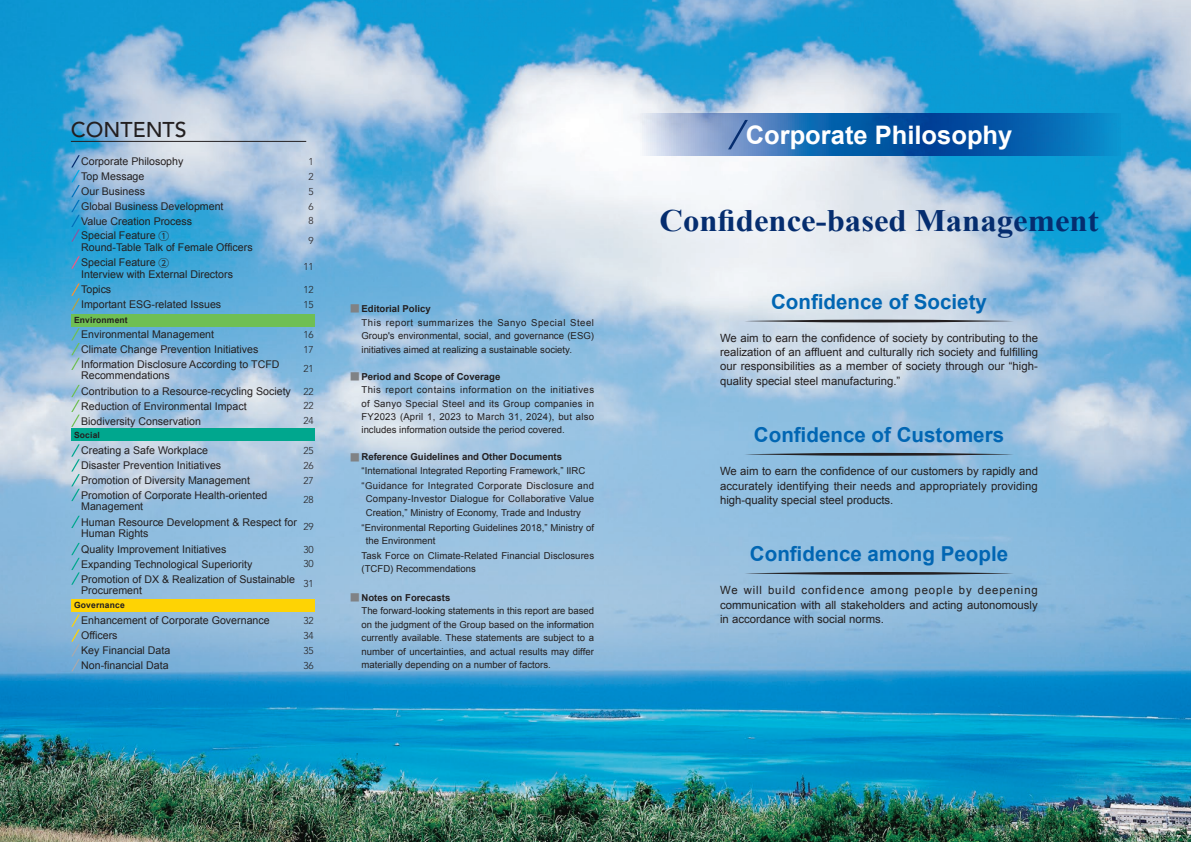
<style>
.page{position:relative;width:1191px;height:842px;background:#fff}
.page>*{position:absolute;margin:0;border:0;box-sizing:border-box;transform-origin:0 0}
.t1{font:700 31.2px "Times New Roman";color:#052d6f;scale:1.05 1}
.t2{font:700 25.5px "Arial";color:#fff}
.t3{font:500 21.3px "Avenir LT Std";color:#231f20}
.t4{font:700 20.6px "Arial";color:#0166b3}
.t5{font:11.3px/14.2px "Arial";color:#231f20;text-align:justify}
.t6{font:10.6px "Arial";color:#231f20}
.t7{font:300 9.9px "Avenir LT Std";color:#231f20}
.t8{font:9.6px/13.5px "Arial";color:#231f20;text-align:justify}
.t9{font:700 9.6px "Arial";color:#231f20}
.t10{font:9.2px "Avenir LT Std";color:#fff}
.t11{font:700 8.5px "Arial";letter-spacing:.02em;color:#231f20}
.s1{font-family:"UD Shin Go Pr 6 N"}
.s2{font-family:"UD Shin Go Pr 6 N";font-weight:500;color:#808285}
</style>
<div class="page">
<img style="left:0;top:0;width:1191px;height:842px">
<hr style="left:71px;top:141px;width:235px;height:1px;background:#231f20">
<svg style="left:638px;top:113px;width:482px;height:43px;background:#2f76b7"></svg>
<svg style="left:728px;top:120px;width:20px;height:29px"></svg>
<hr style="left:744px;top:320px;width:269px;height:2px;background:#231f20;border-radius:50%">
<hr style="left:744px;top:453px;width:269px;height:3px;background:#231f20;border-radius:50%">
<hr style="left:744px;top:572px;width:269px;height:3px;background:#231f20;border-radius:50%">
<div style="left:71px;top:314px;width:244px;height:12px;background:#6fbf54"></div>
<div style="left:71px;top:428px;width:244px;height:13px;background:#00a78e"></div>
<div style="left:71px;top:599px;width:244px;height:13px;background:#fed304"></div>
<svg style="left:71px;top:155px;width:9px;height:87px"></svg>
<svg style="left:71px;top:256px;width:9px;height:13px"></svg>
<svg style="left:71px;top:283px;width:9px;height:28px"></svg>
<svg style="left:71px;top:328px;width:9px;height:42px"></svg>
<svg style="left:71px;top:385px;width:9px;height:42px"></svg>
<svg style="left:71px;top:444px;width:9px;height:57px"></svg>
<svg style="left:71px;top:516px;width:9px;height:12px"></svg>
<svg style="left:71px;top:543px;width:9px;height:42px"></svg>
<svg style="left:71px;top:614px;width:9px;height:57px"></svg>
<p class="t3" style="left:71px;top:118px;width:117px">CONTENTS</p>
<p class="t6" style="left:81px;top:154px;width:104px">Corporate Philosophy</p>
<p class="t6" style="left:81px;top:169px;width:65px">Top Message</p>
<p class="t6" style="left:81px;top:184px;width:65px">Our Business</p>
<p class="t6" style="left:81px;top:199px;width:144px">Global Business Development</p>
<p class="t6" style="left:81px;top:214px;width:112px">Value Creation Process</p>
<p class="t6" style="left:81px;top:229px;width:90px">Special Feature <span class="s1">①</span></p>
<p class="t6" style="left:81px;top:240px;width:173px">Round-Table Talk of Female Officers</p>
<p class="t6" style="left:81px;top:256px;width:90px">Special Feature <span class="s1">②</span></p>
<p class="t6" style="left:81px;top:267px;width:153px">Interview with External Directors</p>
<p class="t6" style="left:81px;top:283px;width:32px">Topics</p>
<p class="t6" style="left:81px;top:298px;width:142px">Important ESG-related Issues</p>
<p class="t11" style="left:74px;top:314px;width:55px">Environment</p>
<p class="t6" style="left:81px;top:327px;width:134px">Environmental Management</p>
<p class="t6" style="left:81px;top:342px;width:179px">Climate Change Prevention Initiatives</p>
<p class="t6" style="left:81px;top:357px;width:200px">Information Disclosure According to TCFD</p>
<p class="t6" style="left:81px;top:368px;width:90px">Recommendations</p>
<p class="t6" style="left:81px;top:384px;width:211px">Contribution to a Resource-recycling Society</p>
<p class="t6" style="left:81px;top:399px;width:167px">Reduction of Environmental Impact</p>
<p class="t6" style="left:81px;top:414px;width:121px">Biodiversity Conservation</p>
<p class="t11" style="left:74px;top:430px;width:27px">Social</p>
<p class="t6" style="left:81px;top:444px;width:128px">Creating a Safe Workplace</p>
<p class="t6" style="left:81px;top:458px;width:142px">Disaster Prevention Initiatives</p>
<p class="t6" style="left:81px;top:473px;width:170px">Promotion of Diversity Management</p>
<p class="t6" style="left:81px;top:488px;width:188px">Promotion of Corporate Health-oriented</p>
<p class="t6" style="left:81px;top:499px;width:64px">Management</p>
<p class="t6" style="left:81px;top:515px;width:217px">Human Resource Development &amp; Respect for</p>
<p class="t6" style="left:81px;top:526px;width:69px">Human Rights</p>
<p class="t6" style="left:81px;top:542px;width:147px">Quality Improvement Initiatives</p>
<p class="t6" style="left:81px;top:557px;width:173px">Expanding Technological Superiority</p>
<p class="t6" style="left:81px;top:572px;width:215px">Promotion of DX &amp; Realization of Sustainable</p>
<p class="t6" style="left:81px;top:583px;width:62px">Procurement</p>
<p class="t11" style="left:74px;top:600px;width:52px">Governance</p>
<p class="t6" style="left:81px;top:614px;width:190px">Enhancement of Corporate Governance</p>
<p class="t6" style="left:81px;top:629px;width:38px">Officers</p>
<p class="t6" style="left:81px;top:643px;width:91px">Key Financial Data</p>
<p class="t6" style="left:81px;top:658px;width:89px">Non-financial Data</p>
<p class="t7" style="left:308px;top:156px;width:7px">1</p>
<p class="t7" style="left:308px;top:171px;width:7px">2</p>
<p class="t7" style="left:308px;top:185px;width:7px">5</p>
<p class="t7" style="left:308px;top:200px;width:7px">6</p>
<p class="t7" style="left:308px;top:215px;width:7px">8</p>
<p class="t7" style="left:308px;top:234px;width:7px">9</p>
<p class="t7" style="left:303px;top:261px;width:12px">11</p>
<p class="t7" style="left:303px;top:284px;width:12px">12</p>
<p class="t7" style="left:303px;top:299px;width:12px">15</p>
<p class="t7" style="left:303px;top:329px;width:12px">16</p>
<p class="t7" style="left:303px;top:343px;width:12px">17</p>
<p class="t7" style="left:303px;top:363px;width:12px">21</p>
<p class="t7" style="left:303px;top:385px;width:12px">22</p>
<p class="t7" style="left:303px;top:400px;width:12px">22</p>
<p class="t7" style="left:303px;top:415px;width:12px">24</p>
<p class="t7" style="left:303px;top:445px;width:12px">25</p>
<p class="t7" style="left:303px;top:460px;width:12px">26</p>
<p class="t7" style="left:303px;top:475px;width:12px">27</p>
<p class="t7" style="left:303px;top:494px;width:12px">28</p>
<p class="t7" style="left:303px;top:521px;width:12px">29</p>
<p class="t7" style="left:303px;top:543px;width:12px">30</p>
<p class="t7" style="left:303px;top:558px;width:12px">30</p>
<p class="t7" style="left:303px;top:577px;width:12px">31</p>
<p class="t7" style="left:303px;top:615px;width:12px">32</p>
<p class="t7" style="left:303px;top:630px;width:12px">34</p>
<p class="t7" style="left:303px;top:645px;width:12px">35</p>
<p class="t7" style="left:303px;top:659px;width:12px">36</p>
<p class="t9" style="left:350px;top:303px;width:82px"><span class="s2">■</span> Editorial Policy</p>
<p class="t8" style="left:361px;top:316px;width:234px">This report summarizes the Sanyo Special Steel Group's environmental, social, and governance (ESG) initiatives aimed at realizing a sustainable society.</p>
<p class="t9" style="left:350px;top:370px;width:152px"><span class="s2">■</span> Period and Scope of Coverage</p>
<p class="t8" style="left:361px;top:383px;width:234px">This report contains information on the initiatives of Sanyo Special Steel and its Group companies in FY2023 (April 1, 2023 to March 31, 2024), but also includes information outside the period covered.</p>
<p class="t9" style="left:350px;top:451px;width:213px"><span class="s2">■</span> Reference Guidelines and Other Documents</p>
<p class="t8" style="left:361px;top:464px;width:225px">“International Integrated Reporting Framework,” IIRC</p>
<p class="t8" style="left:366px;top:479px;width:230px;text-indent:-4px">“Guidance for Integrated Corporate Disclosure and Company-Investor Dialogue for Collaborative Value Creation,” Ministry of Economy, Trade and Industry</p>
<p class="t8" style="left:366px;top:520px;width:230px;text-indent:-4px">“Environmental Reporting Guidelines 2018,” Ministry of the Environment</p>
<p class="t8" style="left:361px;top:549px;width:234px">Task Force on Climate-Related Financial Disclosures (TCFD) Recommendations</p>
<p class="t9" style="left:350px;top:591px;width:102px"><span class="s2">■</span> Notes on Forecasts</p>
<p class="t8" style="left:361px;top:604px;width:234px">The forward-looking statements in this report are based on the judgment of the Group based on the information currently available. These statements are subject to a number of uncertainties, and actual results may differ materially depending on a number of factors.</p>
<p class="t2" style="left:746px;top:118px;width:268px">Corporate Philosophy</p>
<p class="t1" style="left:659px;top:199px;width:420px">Confidence-based Management</p>
<p class="t4" style="left:771px;top:288px;width:217px">Confidence of Society</p>
<p class="t5" style="left:720px;top:331px;width:319px">We aim to earn the confidence of society by contributing to the realization of an affluent and culturally rich society and fulfilling our responsibilities as a member of society through our “high&shy;quality special steel manufacturing.”</p>
<p class="t4" style="left:754px;top:421px;width:252px">Confidence of Customers</p>
<p class="t5" style="left:720px;top:464px;width:319px">We aim to earn the confidence of our customers by rapidly and accurately identifying their needs and appropriately providing high-quality special steel products.</p>
<p class="t4" style="left:750px;top:540px;width:260px">Confidence among People</p>
<p class="t5" style="left:720px;top:583px;width:319px">We will build confidence among people by deepening communication with all stakeholders and acting autonomously in accordance with social norms.</p>
<p class="t10" style="left:1166px;top:815px;width:7px">1</p>
</div>
